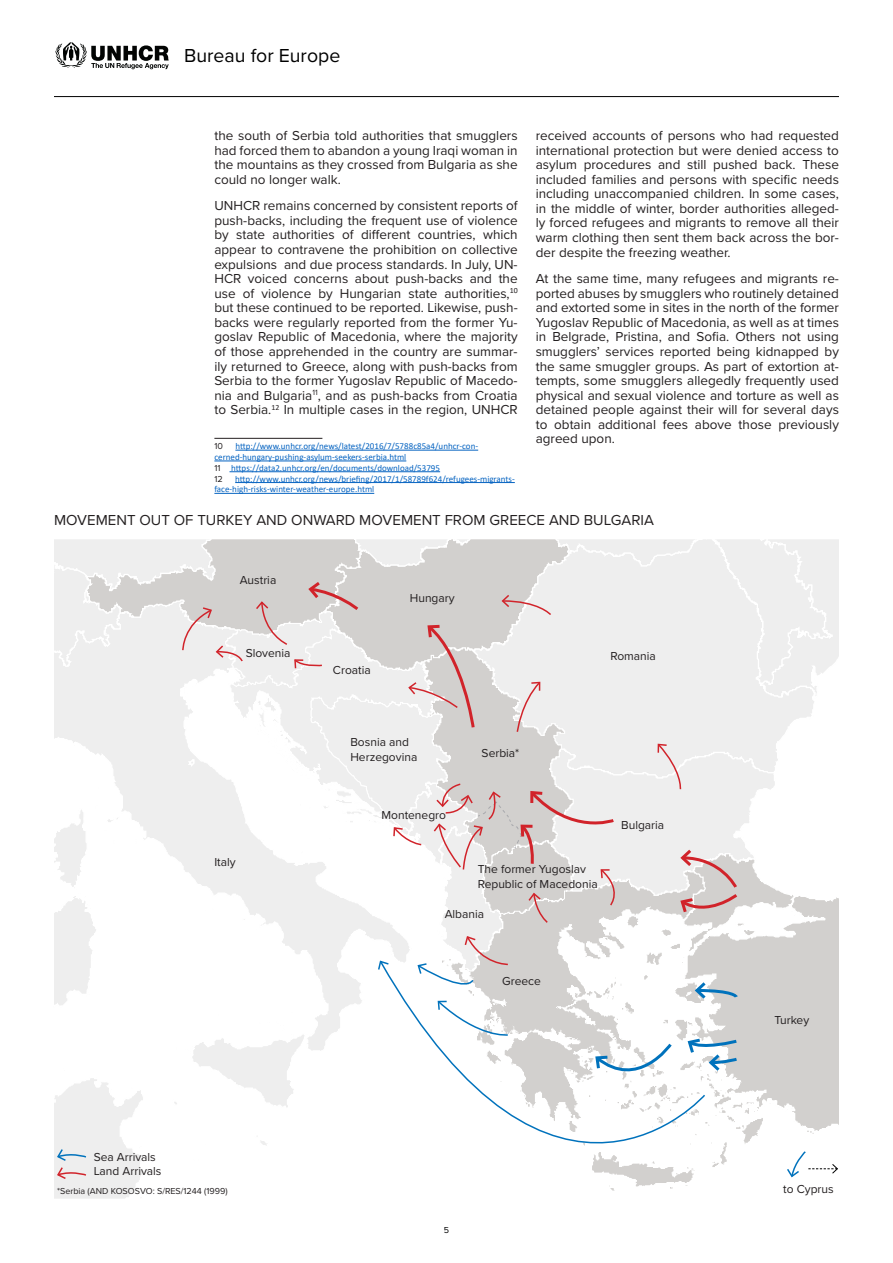
<style>
.page{position:relative;width:893px;height:1263px;background:#fff}
.page>*{position:absolute;margin:0;border:0;box-sizing:border-box;transform-origin:0 0}
.t1{font:19.5px "Proxima Nova";color:#000}
.Bread_title{font:15px "Proxima Nova";color:#231f20}
.t2{font:13.5px/14.5px "Proxima Nova";color:#231f20;text-align:justify}
.t3{font:12px/14.4px "Proxima Nova";color:#231f20}
.Footnote_text{font:9px/10.8px "Calibri";color:#0563c1}
.Footnote_text-2{font:9px "Proxima Nova";color:#231f20}
.t4{font:9px "Proxima Nova";color:#000}
.s1{font-family:"Proxima Nova";color:#231f20}
</style>
<div class="page">
<hr style="left:54px;top:96px;width:785px;height:1px;background:#000">
<svg style="left:55px;top:42px;width:114px;height:27px"></svg>
<svg style="left:54px;top:539px;width:785px;height:660px"></svg>
<hr style="left:214px;top:438px;width:108px;height:1px;background:#231f20">
<hr style="left:235px;top:450px;width:243px;height:1px;background:#0563c1">
<hr style="left:214px;top:461px;width:192px;height:1px;background:#0563c1">
<hr style="left:229px;top:471px;width:211px;height:1px;background:#0563c1">
<hr style="left:235px;top:482px;width:280px;height:1px;background:#0563c1">
<hr style="left:214px;top:493px;width:160px;height:1px;background:#0563c1">
<h1 class="t1" style="left:184px;top:44px;width:158px">Bureau for Europe</h1>
<p class="t2" style="left:214px;top:128px;width:305px">the south of Serbia told authorities that smugglers had forced them to abandon a young Iraqi woman in the mountains as they crossed from Bulgaria as she could no longer walk.</p>
<p class="t2" style="left:214px;top:199px;width:305px">UNHCR remains concerned by consistent reports of push-backs, including the frequent use of violence by state authorities of different countries, which appear to contravene the prohibition on collective expulsions and due process standards. In July, UN-HCR voiced concerns about push-backs and the use of violence by Hungarian state authorities,<sup>10 </sup>but these continued to be reported. Likewise, push&shy;backs were regularly reported from the former Yu&shy;goslav Republic of Macedonia, where the majority of those apprehended in the country are summar&shy;ily returned to Greece, along with push-backs from Serbia to the former Yugoslav Republic of Macedo&shy;nia and Bulgaria<sup>11</sup>, and as push-backs from Croatia to Serbia.<sup>12</sup> In multiple cases in the region, UNHCR</p>
<p class="Footnote_text-2" style="left:214px;top:441px;width:10px">10</p>
<p class="Footnote_text" style="left:214px;top:440px;width:265px;text-indent:21px">http://www.unhcr.org/news/latest/2016/7/5788c85a4/unhcr-con&shy;cerned-hungary-pushing-asylum-seekers-serbia.html</p>
<p class="Footnote_text" style="left:214px;top:462px;width:227px"><span class="s1">11</span> https://data2.unhcr.org/en/documents/download/53795</p>
<p class="Footnote_text-2" style="left:214px;top:473px;width:10px">12</p>
<p class="Footnote_text" style="left:214px;top:473px;width:302px;text-indent:21px">http://www.unhcr.org/news/briefing/2017/1/58789f624/refugees-migrants&shy;face-high-risks-winter-weather-europe.html</p>
<p class="t2" style="left:536px;top:128px;width:305px">received accounts of persons who had requested international protection but were denied access to asylum procedures and still pushed back. These included families and persons with specific needs including unaccompanied children. In some cases, in the middle of winter, border authorities alleged&shy;ly forced refugees and migrants to remove all their warm clothing then sent them back across the bor&shy;der despite the freezing weather.</p>
<p class="t2" style="left:536px;top:272px;width:305px">At the same time, many refugees and migrants re&shy;ported abuses by smugglers who routinely detained and extorted some in sites in the north of the former Yugoslav Republic of Macedonia, as well as at times in Belgrade, Pristina, and Sofia. Others not using smugglers’ services reported being kidnapped by the same smuggler groups. As part of extortion at&shy;tempts, some smugglers allegedly frequently used physical and sexual violence and torture as well as detained people against their will for several days to obtain additional fees above those previously agreed upon.</p>
<p class="Bread_title" style="left:54px;top:511px;width:601px">MOVEMENT OUT OF TURKEY AND ONWARD MOVEMENT FROM GREECE AND BULGARIA</p>
<p class="t3" style="left:240px;top:572px;width:38px">Austria</p>
<p class="t3" style="left:246px;top:646px;width:46px">Slovenia</p>
<p class="t3" style="left:214px;top:855px;width:23px">Italy</p>
<p class="t3" style="left:333px;top:663px;width:39px">Croatia</p>
<p class="t3" style="left:410px;top:591px;width:46px">Hungary</p>
<p class="t3" style="left:610px;top:648px;width:47px">Romania</p>
<p class="t3" style="left:350px;top:735px;width:68px">Bosnia and<br>Herzegovina</p>
<p class="t3" style="left:381px;top:808px;width:66px">Montenegro</p>
<p class="t3" style="left:482px;top:746px;width:39px">Serbia*</p>
<p class="t3" style="left:478px;top:862px;width:122px">The former Yugoslav<br>Republic of Macedonia</p>
<p class="t3" style="left:445px;top:907px;width:41px">Albania</p>
<p class="t3" style="left:502px;top:974px;width:40px">Greece</p>
<p class="t3" style="left:621px;top:818px;width:45px">Bulgaria</p>
<p class="t3" style="left:94px;top:1150px;width:64px">Sea Arrivals</p>
<p class="t3" style="left:94px;top:1164px;width:69px">Land Arrivals</p>
<p class="Footnote_text-2" style="left:57px;top:1185px;width:172px">*Serbia (AND KOSOSVO: S/RES/1244 (1999)</p>
<p class="t4" style="left:444px;top:1224px;width:7px">5</p>
<p class="t3" style="left:774px;top:1013px;width:36px">Turkey</p>
<p class="t3" style="left:783px;top:1182px;width:52px">to Cyprus</p>
</div>
